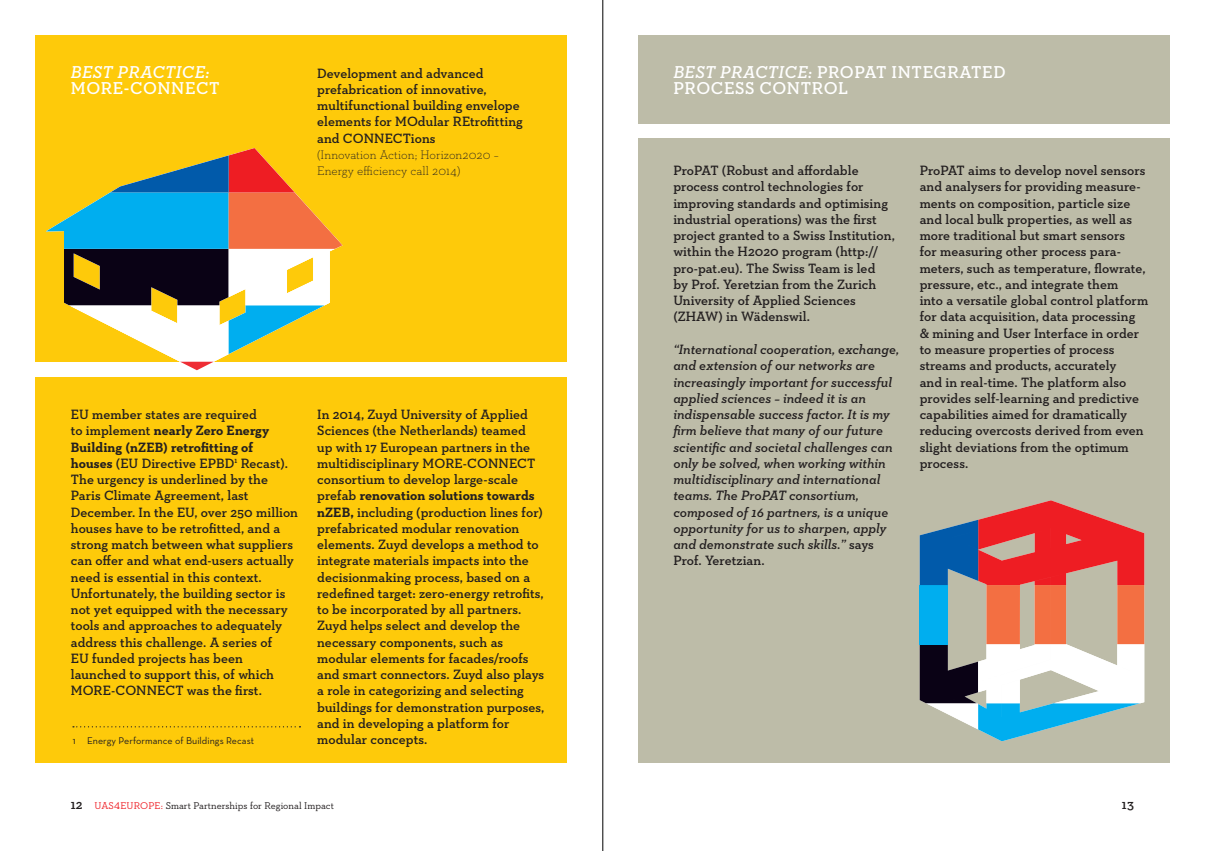
<style>
.page{position:relative;width:1205px;height:851px;background:#fff}
.page>*{position:absolute;margin:0;border:0;box-sizing:border-box;transform-origin:0 0}
.t1{font:600 17.5px/16.2px "Neutraface Slab Text";letter-spacing:.025em;color:#fff}
.t2{font:italic 600 17.5px/16.2px "Neutraface Slab Text";letter-spacing:.03em;color:#fff}
.t3{font:600 13.75px/16.2px "Neutraface Slab Text";letter-spacing:.005em;color:#231f20}
.t4{font:italic 600 13.75px/16.2px "Neutraface Slab Text";letter-spacing:.005em;color:#231f20}
.t5{font:300 12.5px/16.2px "Neutraface Slab Text";color:#231f20}
.t6{font:10px "Neutraface Slab Text";letter-spacing:.005em;color:#231f20}
.t7{font:10px "Neutraface Text";letter-spacing:.005em;color:#231f20}
.s1{font-style:normal}
.s2{font-weight:700}
.s3{font-style:italic}
.s4{font-weight:600;font-size:13.75px}
.s5{color:#ee1d23}
</style>
<div class="page">
<hr style="left:602px;top:0;width:1px;height:850px;background:#000">
<div style="left:35px;top:377px;width:532px;height:385px;background:#feca0a"></div>
<div style="left:35px;top:35px;width:532px;height:326px;background:#feca0a"></div>
<svg style="left:46px;top:148px;width:296px;height:222px"></svg>
<svg style="left:73px;top:726px;width:227px;height:1px"></svg>
<div style="left:638px;top:35px;width:531px;height:89px;background:#bdbca8"></div>
<div style="left:638px;top:138px;width:531px;height:624px;background:#bdbca8"></div>
<svg style="left:919px;top:500px;width:225px;height:241px"></svg>
<p class="t2" style="left:71px;top:63px;width:150px">BEST PRACTICE:<br><span class="s1">MORE-CONNECT</span></p>
<p class="t3" style="left:317px;top:65px;width:207px">Development and advanced prefabrication of innovative, multifunctional building envelope elements for MOdular REtrofitting and CONNECTions</p>
<p class="t5" style="left:317px;top:146px;width:183px">(Innovation Action; Horizon2020 –<br>Energy efficiency call 2014)</p>
<p class="t3" style="left:71px;top:406px;width:229px">EU member states are required<br>to implement <span class="s2">nearly Zero Energy Building (nZEB) retrofitting of houses</span> (EU Directive EPBD<sup>1</sup> Recast).<br>The urgency is underlined by the Paris Climate Agreement, last December. In the EU, over 250 million houses have to be retrofitted, and a strong match between what suppliers can offer and what end-users actually need is essential in this context.<br>Unfortunately, the building sector is not yet equipped with the necessary tools and approaches to adequately address this challenge. A series of<br>EU funded projects has been launched to support this, of which MORE-CONNECT was the first.</p>
<p class="t3" style="left:317px;top:406px;width:229px">In 2014, Zuyd University of Applied Sciences (the Netherlands) teamed up with 17 European partners in the multidisciplinary MORE-CONNECT consortium to develop large-scale prefab <span class="s2">renovation solutions towards nZEB,</span> including (production lines for) prefabricated modular renovation elements. Zuyd develops a method to integrate materials impacts into the decisionmaking process, based on a redefined target: zero-energy retrofits, to be incorporated by all partners.<br>Zuyd helps select and develop the necessary components, such as modular elements for facades/roofs and smart connectors. Zuyd also plays a role in categorizing and selecting buildings for demonstration purposes, and in developing a platform for modular concepts.</p>
<p class="t7" style="left:73px;top:734px;width:183px">1 Energy Performance of Buildings Recast</p>
<p class="t1" style="left:673px;top:63px;width:334px"><span class="s3">BEST PRACTICE:</span> PROPAT INTEGRATED<br>PROCESS CONTROL</p>
<p class="t3" style="left:673px;top:162px;width:223px">ProPAT (Robust and affordable process control technologies for improving standards and optimising industrial operations) was the first project granted to a Swiss Institution, within the H2020 program (http:// pro-pat.eu). The Swiss Team is led<br>by Prof. Yeretzian from the Zurich University of Applied Sciences (ZHAW) in Wädenswil.</p>
<p class="t4" style="left:673px;top:341px;width:227px">“International cooperation, exchange, and extension of our networks are increasingly important for successful applied sciences – indeed it is an indispensable success factor. It is my firm believe that many of our future scientific and societal challenges can only be solved, when working within multidisciplinary and international teams. The ProPAT consortium, composed of 16 partners, is a unique opportunity for us to sharpen, apply and demonstrate such skills.” <span class="s1">says Prof. Yeretzian.</span></p>
<p class="t3" style="left:919px;top:162px;width:230px">ProPAT aims to develop novel sensors and analysers for providing measure&shy;ments on composition, particle size and local bulk properties, as well as more traditional but smart sensors<br>for measuring other process para&shy;meters, such as temperature, flowrate, pressure, etc., and integrate them<br>into a versatile global control platform for data acquisition, data processing<br>&amp; mining and User Interface in order to measure properties of process streams and products, accurately<br>and in real-time. The platform also provides self-learning and predictive capabilities aimed for dramatically reducing overcosts derived from even slight deviations from the optimum process.</p>
<p class="t6" style="left:71px;top:799px;width:265px"><span class="s4">12</span> <span class="s5">UAS4EUROPE:</span> Smart Partnerships for Regional Impact</p>
<p class="t3" style="left:1122px;top:796px;width:14px">13</p>
</div>
